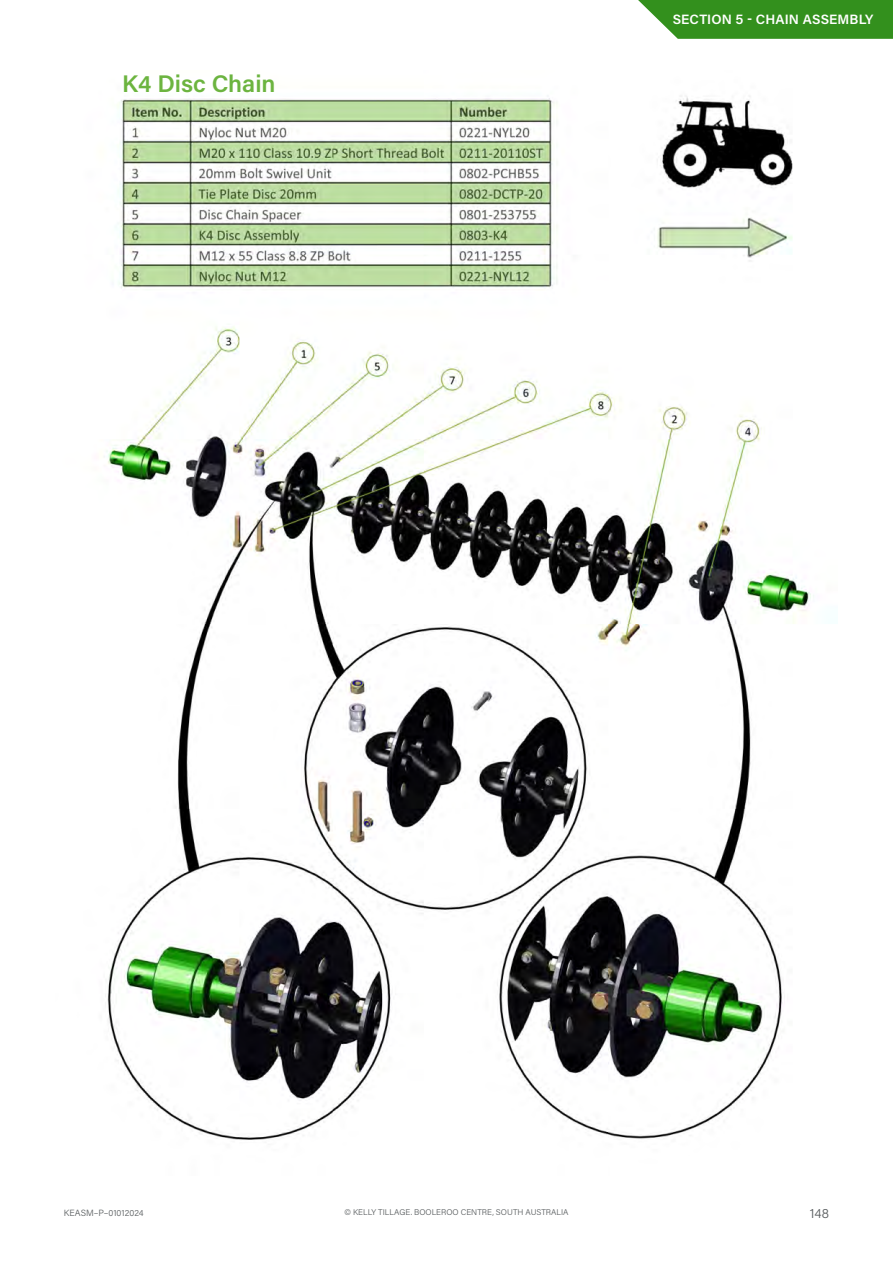
<style>
.page{position:relative;width:893px;height:1263px;background:#fff}
.page>*{position:absolute;margin:0;border:0;box-sizing:border-box;transform-origin:0 0}
.t1{font:600 24px "Acumin Pro";color:#6cb43f}
.Tab_Label_White{font:600 13.5px "Acumin Pro";letter-spacing:.01em;color:#fff}
.t2{font:300 13.5px "Acumin Pro";color:#565a5c}
.t3{font:300 9px "Acumin Pro";letter-spacing:.005em;color:#565a5c}
.t4{font:300 8.25px "Acumin Pro";color:#565a5c}
</style>
<div class="page">
<svg style="left:638px;top:0;width:255px;height:39px;background:#43992f"></svg>
<img style="left:106px;top:95px;width:708px;height:1045px">
<p class="t1" style="left:122px;top:67px;width:155px">K4 Disc Chain</p>
<p class="Tab_Label_White" style="left:673px;top:10px;width:202px">SECTION 5 - CHAIN ASSEMBLY</p>
<p class="t3" style="left:64px;top:1206px;width:81px">KEASM–P–01012024</p>
<p class="t4" style="left:344px;top:1207px;width:226px">© KELLY TILLAGE. BOOLEROO CENTRE, SOUTH AUSTRALIA</p>
<h2 class="t2" style="left:810px;top:1203px;width:21px">148</h2>
</div>
